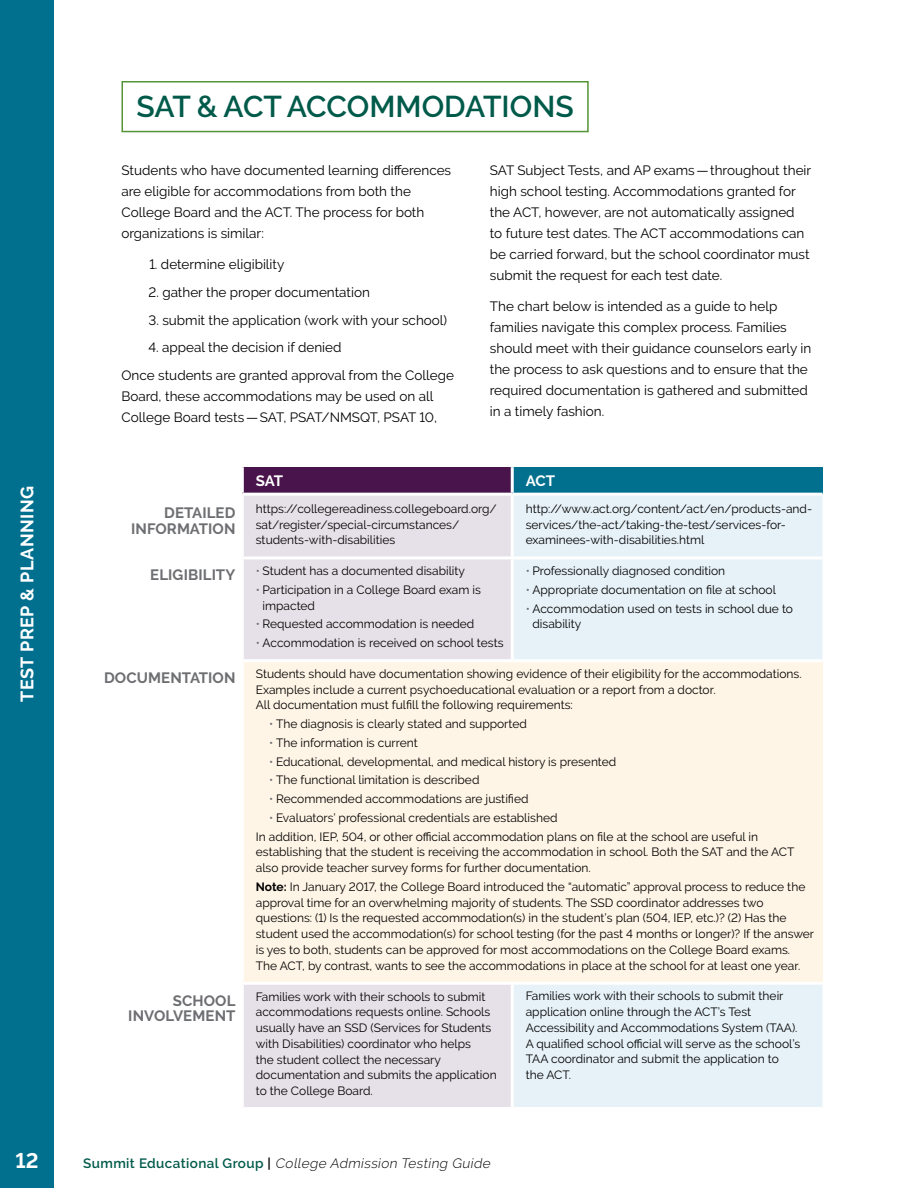
<style>
.page{position:relative;width:918px;height:1188px;background:#fff}
.page>*{position:absolute;margin:0;border:0;box-sizing:border-box;transform-origin:0 0}
.t1{font:600 30px "Raleway";letter-spacing:-.005em;color:#005a4a}
.t2{font:700 21px "Raleway";color:#fff}
.t3{font:700 18px "Raleway";letter-spacing:.025em;color:#fff}
.t4{font:700 15px/15.8px "Raleway";letter-spacing:.01em;color:#6d6e71;text-align:right}
.t5{font:700 15px "Raleway";letter-spacing:-.015em;color:#fff}
.t6{font:13.5px/21px "Raleway";color:#000}
.t7{font:italic 300 13.5px "Raleway";color:#000}
.t8{font:12px/15.8px "Raleway";color:#000}
.s1{color:#6d6e71}
.s2{font-weight:700}
.s3{font-weight:600;font-style:normal;color:#005a4a}
.s4{font-weight:600;font-style:normal}
</style>
<div class="page">
<div style="left:0;top:0;width:54px;height:1188px;background:#00708e"></div>
<div style="left:122px;top:81px;width:467px;height:51px;border:2px solid #539536"></div>
<div style="left:242px;top:467px;width:270px;height:27px;background:#49134c"></div>
<div style="left:512px;top:467px;width:311px;height:27px;background:#00708e"></div>
<div style="left:244px;top:496px;width:267px;height:611px;background:#e6e1e8"></div>
<div style="left:514px;top:496px;width:309px;height:611px;background:#e7f2f8"></div>
<div style="left:242px;top:661px;width:581px;height:322px;background:#fff5e6"></div>
<hr style="left:241px;top:467px;width:3px;height:26px;background:#fff">
<hr style="left:511px;top:467px;width:3px;height:26px;background:#fff">
<hr style="left:242px;top:556px;width:270px;height:3px;background:#fff">
<hr style="left:512px;top:556px;width:311px;height:3px;background:#fff">
<hr style="left:242px;top:659px;width:270px;height:3px;background:#fff">
<hr style="left:241px;top:662px;width:3px;height:320px;background:#fff">
<hr style="left:512px;top:659px;width:311px;height:3px;background:#fff">
<hr style="left:242px;top:982px;width:270px;height:3px;background:#fff">
<hr style="left:512px;top:982px;width:311px;height:3px;background:#fff">
<hr style="left:242px;top:493px;width:270px;height:3px;background:#fff">
<hr style="left:512px;top:493px;width:311px;height:3px;background:#fff">
<h1 class="t1" style="left:136px;top:89px;width:439px">SAT &amp; ACT ACCOMMODATIONS</h1>
<h3 class="t3" style="left:17px;top:702px;width:217px;rotate:-90deg">TEST PREP &amp; PLANNING</h3>
<p class="t6" style="left:122px;top:159px;width:331px">Students who have documented learning differences are eligible for accommodations from both the College Board and the ACT. The process for both organizations is similar:</p>
<p class="t6" style="left:149px;top:254px;width:137px">1. determine eligibility</p>
<p class="t6" style="left:148px;top:282px;width:223px">2. gather the proper documentation</p>
<p class="t6" style="left:148px;top:309px;width:300px">3. submit the application (work with your school)</p>
<p class="t6" style="left:122px;top:334px;width:334px;line-height:27.8px;text-indent:27px">4. appeal the decision if denied<br>Once students are granted approval from the College</p>
<p class="t6" style="left:122px;top:386px;width:317px">Board, these accommodations may be used on all<br>College Board tests—SAT, PSAT/NMSQT, PSAT 10,</p>
<p class="t6" style="left:490px;top:159px;width:323px">SAT Subject Tests, and AP exams—throughout their high school testing. Accommodations granted for the ACT, however, are not automatically assigned<br>to future test dates. The ACT accommodations can be carried forward, but the school coordinator must submit the request for each test date.</p>
<p class="t6" style="left:490px;top:296px;width:323px">The chart below is intended as a guide to help families navigate this complex process. Families should meet with their guidance counselors early in the process to ask questions and to ensure that the required documentation is gathered and submitted in a timely fashion.</p>
<p class="t5" style="left:256px;top:472px;width:29px">SAT</p>
<p class="t5" style="left:526px;top:472px;width:31px">ACT</p>
<p class="t4" style="left:131px;top:505px;width:106px">DETAILED<br>INFORMATION</p>
<p class="t8" style="left:256px;top:501px;width:242px">https://collegereadiness.collegeboard.org/ sat/register/special-circumstances/ students-with-disabilities</p>
<p class="t8" style="left:526px;top:501px;width:288px">http://www.act.org/content/act/en/products-and&shy;services/the-act/taking-the-test/services-for&shy;examinees-with-disabilities.html</p>
<p class="t4" style="left:150px;top:567px;width:87px">ELIGIBILITY</p>
<p class="t8" style="left:256px;top:563px;width:211px"><span class="s1">•</span> Student has a documented disability</p>
<p class="t8" style="left:263px;top:582px;width:220px;text-indent:-7px"><span class="s1">•</span> Participation in a College Board exam is impacted</p>
<p class="t8" style="left:256px;top:616px;width:220px"><span class="s1">•</span> Requested accommodation is needed</p>
<p class="t8" style="left:256px;top:635px;width:249px"><span class="s1">•</span> Accommodation is received on school tests</p>
<p class="t8" style="left:526px;top:563px;width:201px"><span class="s1">•</span> Professionally diagnosed condition</p>
<p class="t8" style="left:526px;top:582px;width:252px"><span class="s1">•</span> Appropriate documentation on file at school</p>
<p class="t8" style="left:532px;top:601px;width:262px;text-indent:-7px"><span class="s1">•</span> Accommodation used on tests in school due to disability</p>
<p class="t4" style="left:104px;top:670px;width:133px">DOCUMENTATION</p>
<p class="t8" style="left:256px;top:666px;width:547px">Students should have documentation showing evidence of their eligibility for the accommodations.<br>Examples include a current psychoeducational evaluation or a report from a doctor.<br>All documentation must fulfill the following requirements:</p>
<p class="t8" style="left:269px;top:716px;width:259px"><span class="s1">•</span> The diagnosis is clearly stated and supported</p>
<p class="t8" style="left:269px;top:735px;width:150px"><span class="s1">•</span> The information is current</p>
<p class="t8" style="left:269px;top:754px;width:348px"><span class="s1">•</span> Educational, developmental, and medical history is presented</p>
<p class="t8" style="left:269px;top:772px;width:212px"><span class="s1">•</span> The functional limitation is described</p>
<p class="t8" style="left:269px;top:791px;width:261px"><span class="s1">•</span> Recommended accommodations are justified</p>
<p class="t8" style="left:256px;top:808px;width:504px;line-height:18.8px;text-indent:14px"><span class="s1">•</span> Evaluators’ professional credentials are established<br>In addition, IEP, 504, or other official accommodation plans on file at the school are useful in</p>
<p class="t8" style="left:256px;top:844px;width:540px">establishing that the student is receiving the accommodation in school. Both the SAT and the ACT also provide teacher survey forms for further documentation.</p>
<p class="t8" style="left:256px;top:879px;width:560px"><span class="s2">Note:</span> In January 2017, the College Board introduced the “automatic” approval process to reduce the approval time for an overwhelming majority of students. The SSD coordinator addresses two questions: (1) Is the requested accommodation(s) in the student’s plan (504, IEP, etc.)? (2) Has the student used the accommodation(s) for school testing (for the past 4 months or longer)? If the answer is yes to both, students can be approved for most accommodations on the College Board exams.<br>The ACT, by contrast, wants to see the accommodations in place at the school for at least one year.</p>
<p class="t4" style="left:128px;top:993px;width:109px">SCHOOL<br>INVOLVEMENT</p>
<p class="t8" style="left:256px;top:988px;width:242px">Families work with their schools to submit accommodations requests online. Schools usually have an SSD (Services for Students with Disabilities) coordinator who helps<br>the student collect the necessary documentation and submits the application to the College Board.</p>
<p class="t8" style="left:526px;top:988px;width:276px">Families work with their schools to submit their application online through the ACT’s Test Accessibility and Accommodations System (TAA).<br>A qualified school official will serve as the school’s TAA coordinator and submit the application to<br>the ACT.</p>
<h2 class="t2" style="left:15px;top:1148px;width:25px">12</h2>
<p class="t7" style="left:83px;top:1155px;width:411px"><span class="s3">S u m m i t Ed u cat i o n a l G ro u p</span> <span class="s4">|</span> College Admission Testing Guide</p>
</div>
